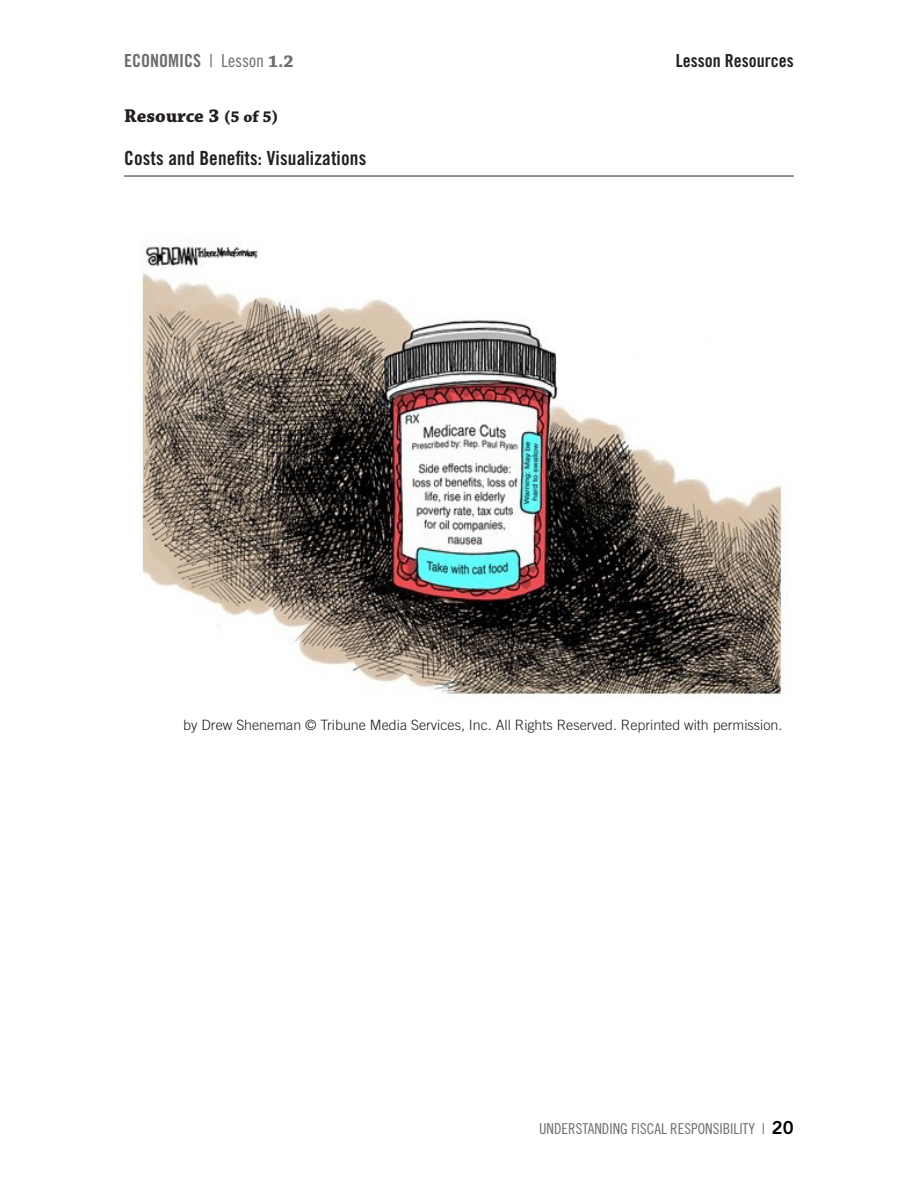
<style>
.page{position:relative;width:918px;height:1188px;background:#fff}
.page>*{position:absolute;margin:0;border:0;box-sizing:border-box;transform-origin:0 0}
.UFR_RES_TITLE_nrt{font:19.5px "Trade Gothic LT Std Bd Cn 20";letter-spacing:.01em;color:#231f20}
.UFR_RES_NUMb-title{font:700 19.5px "Chaparral Pro";color:#231f20}
.t1{font:18px "Trade Gothic LT Std Bd Cn 20";color:#231f20}
.t2{font:18px "Trade Gothic LT Std Cn 18";color:#6c6d70}
.t3{font:18px "Trade Gothic LT Std Bd Cn 20";color:#6c6d70}
.t4{font:15px "Trade Gothic LT Std Cn 18";color:#6c6d70}
.UFR_RES-CARTOON-att{font:300 14.25px "Trade Gothic LT Std";color:#231f20}
.s1{font-family:"Chaparral Pro";font-weight:700}
.s2{font-size:16.5px}
.s3{font-family:"Trade Gothic LT Std Bd 2";font-size:18px;color:#000}
</style>
<div class="page">
<img style="left:141px;top:243px;width:647px;height:452px">
<hr style="left:124px;top:176px;width:670px;height:1px;background:#231f20">
<p class="t3" style="left:124px;top:50px;width:10px">economics</p>
<p class="t2" style="left:209px;top:50px;width:86px">| Lesson <span class="s1">1.2</span></p>
<p class="t1" style="left:676px;top:50px;width:119px">Lesson Resources</p>
<p class="UFR_RES_NUMb-title" style="left:124px;top:105px;width:156px">Resource 3 <span class="s2">(5 of 5)</span></p>
<p class="UFR_RES_TITLE_nrt" style="left:124px;top:146px;width:244px">Costs and Benefits: Visualizations</p>
<p class="UFR_RES-CARTOON-att" style="left:183px;top:716px;width:601px">by Drew Sheneman © Tribune Media Services, Inc. All Rights Reserved. Reprinted with permission.</p>
<p class="t4" style="left:539px;top:1120px;width:256px">UNDERSTANDING FISCAL RESPONSIBILITY | <span class="s3">20</span></p>
</div>
